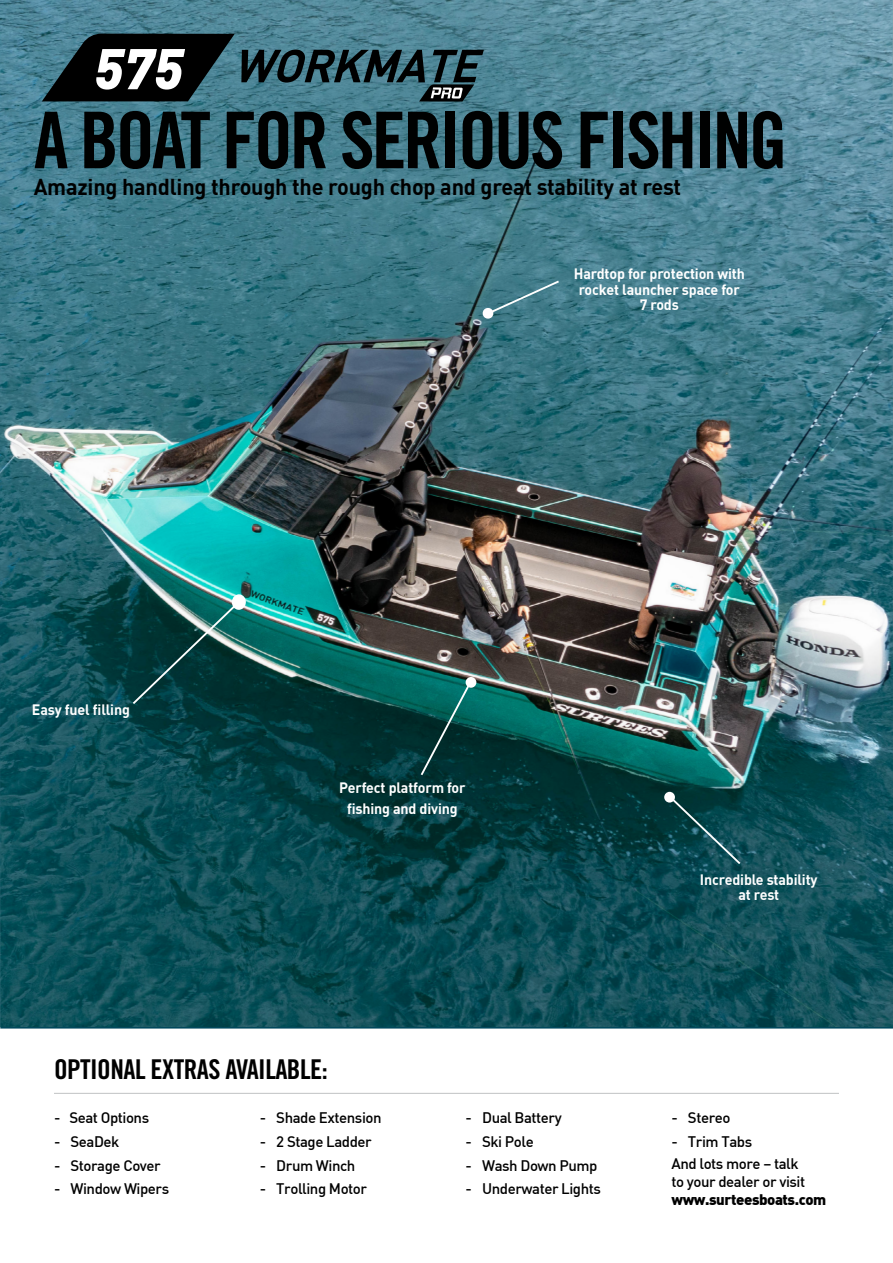
<style>
.page{position:relative;width:893px;height:1263px;background:#fff}
.page>*{position:absolute;margin:0;border:0;box-sizing:border-box;transform-origin:0 0}
.t1{font:78.3px "Trade Gothic LT Std Bd Cn 20";letter-spacing:-.04em;color:#000101}
.t2{font:27.3px "Trade Gothic LT Std Bd Cn 20";letter-spacing:-.02em;color:#000}
.t3{font:700 22.5px "FFDIN";letter-spacing:-.01em;color:#000;scale:.96 1}
.t4{font:500 15px/22.2px "DIN";letter-spacing:-.03em;color:#000}
.t5{font:900 15px "DIN";letter-spacing:-.03em;color:#000}
.t6{font:700 14.7px/15.8px "FFDIN";letter-spacing:-.01em;color:#fff;text-align:center;scale:.96 1}
</style>
<div class="page">
<img style="left:0;top:0;width:893px;height:1027px">
<svg style="left:419px;top:680px;width:53px;height:97px;background:#094d4a"></svg>
<div style="left:466px;top:677px;width:10px;height:11px;background:#fff;border-radius:50%"></div>
<svg style="left:671px;top:797px;width:71px;height:69px;background:#114c52"></svg>
<div style="left:664px;top:792px;width:11px;height:10px;background:#fff;border-radius:50%"></div>
<svg style="left:131px;top:600px;width:110px;height:106px;background:#144948"></svg>
<div style="left:232px;top:595px;width:13px;height:14px;background:#fff;border-radius:50%"></div>
<div style="left:232px;top:594px;width:14px;height:16px;border:2px solid #fff;border-radius:50%"></div>
<hr style="left:54px;top:1093px;width:785px;height:1px;background:#c0c2c4">
<div style="left:448px;top:504px;width:5px;height:8px;background:#010000;border-radius:50%"></div>
<div style="left:447px;top:503px;width:7px;height:9px;border:2px solid #000;border-radius:50%"></div>
<svg style="left:482px;top:279px;width:79px;height:40px;background:#4d828f"></svg>
<svg style="left:42px;top:34px;width:193px;height:67px;background:#38464b"></svg>
<svg style="left:241px;top:50px;width:243px;height:52px;background:#345762"></svg>
<h1 class="t1" style="left:34px;top:93px;width:755px">A BOAT FOR SERIOUS FISHING</h1>
<h3 class="t3" style="left:34px;top:176px;width:676px">Amazing handling through the rough chop and great stability at rest</h3>
<p class="t6" style="left:574px;top:267px;width:180px">Hardtop for protection with rocket launcher space for<br>7 rods</p>
<p class="t6" style="left:32px;top:703px;width:104px">Easy fuel filling</p>
<p class="t6" style="left:339px;top:778px;width:133px;line-height:20.9px">Perfect platform for fishing and diving</p>
<h2 class="t2" style="left:54px;top:1052px;width:275px">OPTIONAL EXTRAS AVAILABLE:</h2>
<p class="t6" style="left:700px;top:872px;width:124px">Incredible stability at rest</p>
<p class="t4" style="left:54px;top:1106px;width:97px">- Seat Options</p>
<p class="t4" style="left:54px;top:1130px;width:67px">- SeaDek</p>
<p class="t4" style="left:54px;top:1154px;width:108px">- Storage Cover</p>
<p class="t4" style="left:54px;top:1177px;width:117px">- Window Wipers</p>
<p class="t4" style="left:260px;top:1106px;width:123px">- Shade Extension</p>
<p class="t4" style="left:260px;top:1130px;width:113px">- 2 Stage Ladder</p>
<p class="t4" style="left:260px;top:1154px;width:97px">- Drum Winch</p>
<p class="t4" style="left:260px;top:1177px;width:109px">- Trolling Motor</p>
<p class="t4" style="left:466px;top:1106px;width:98px">- Dual Battery</p>
<p class="t4" style="left:466px;top:1130px;width:70px">- Ski Pole</p>
<p class="t4" style="left:466px;top:1154px;width:133px">- Wash Down Pump</p>
<p class="t4" style="left:466px;top:1177px;width:137px">- Underwater Lights</p>
<p class="t4" style="left:671px;top:1106px;width:61px">- Stereo</p>
<p class="t4" style="left:671px;top:1130px;width:129px">- Trim Tabs<br>And lots more – talk</p>
<p class="t4" style="left:671px;top:1170px;width:135px">to your dealer or visit</p>
<p class="t5" style="left:671px;top:1190px;width:156px">www.surteesboats.com</p>
</div>
